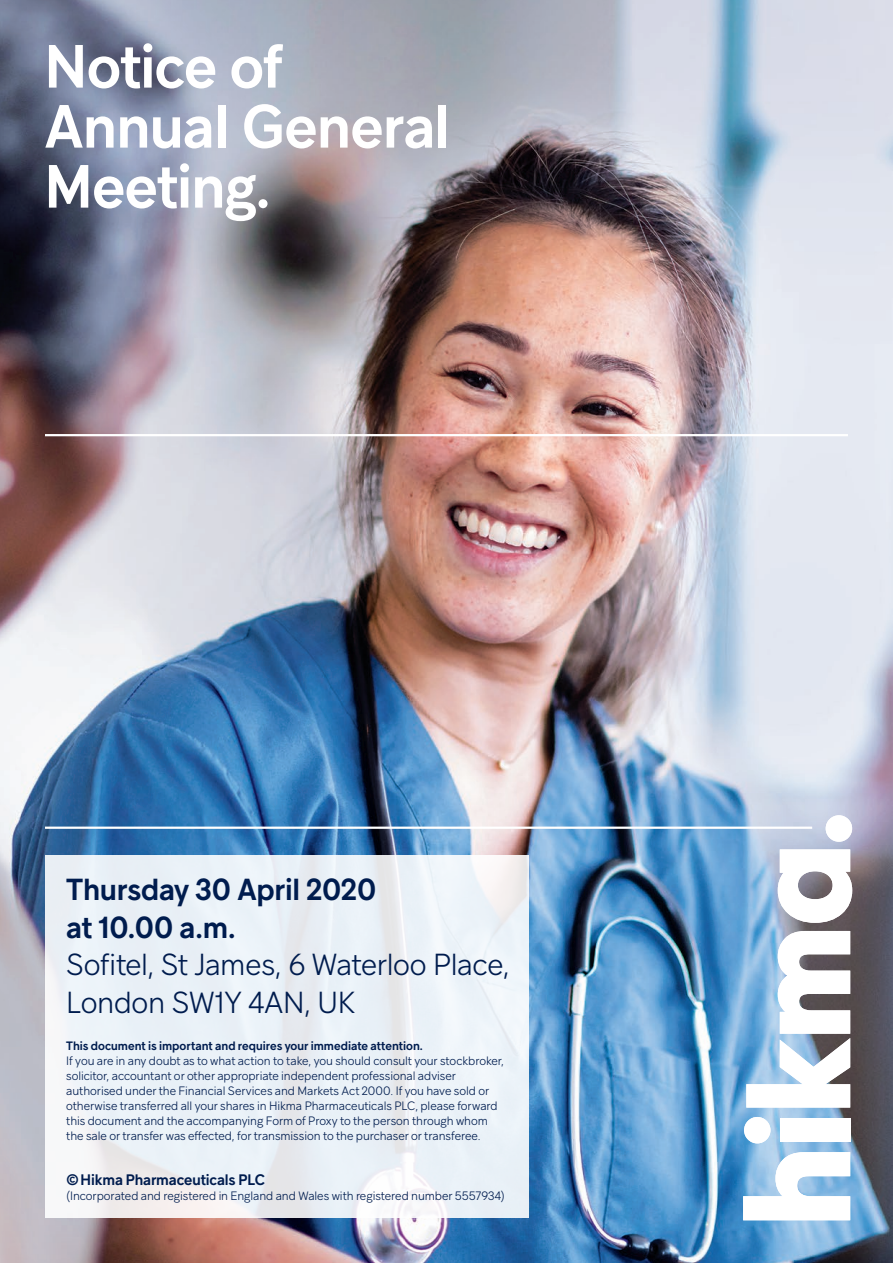
<style>
.page{position:relative;width:893px;height:1263px;background:#fff}
.page>*{position:absolute;margin:0;border:0;box-sizing:border-box;transform-origin:0 0}
.t1{font:600 60px/60px "Guillon";letter-spacing:-.01em;color:#fff}
.t2{font:300 30px/37.5px "Guillon";letter-spacing:-.015em;color:#001c4e}
.t3{font:600 30px/37.5px "Guillon";letter-spacing:-.005em;color:#001c4e}
.t4{font:600 15px "Guillon";letter-spacing:-.01em;color:#001c4e}
.t5{font:300 12px/15px "Guillon";letter-spacing:-.005em;color:#001c4e}
.t6{font:600 12px "Guillon";color:#001c4e}
</style>
<div class="page">
<img style="left:0;top:0;width:893px;height:1263px">
<svg style="left:45px;top:855px;width:483px;height:363px;fill:#ebf1f8"></svg>
<hr style="left:45px;top:434px;width:803px;height:2px;background:#fff">
<hr style="left:45px;top:826px;width:767px;height:3px;background:#fff">
<svg style="left:743px;top:1152px;width:107px;height:68px"></svg>
<div style="left:780px;top:1118px;width:70px;height:24px;background:#fff"></div>
<svg style="left:746px;top:931px;width:104px;height:176px"></svg>
<svg style="left:778px;top:849px;width:74px;height:74px"></svg>
<div style="left:744px;top:1117px;width:26px;height:26px;background:#fff;border-radius:50%"></div>
<div style="left:826px;top:815px;width:26px;height:27px;background:#fff;border-radius:50%"></div>
<h1 class="t1" style="left:45px;top:35px;width:407px">Notice of<br>Annual General<br>Meeting.</h1>
<h2 class="t3" style="left:66px;top:870px;width:311px">Thursday 30 April 2020 at 10.00 a.m.</h2>
<h2 class="t2" style="left:66px;top:945px;width:445px">Sofitel, St James, 6 Waterloo Place,<br>London SW1Y 4AN, UK</h2>
<p class="t6" style="left:66px;top:1038px;width:358px">This document is important and requires your immediate attention.</p>
<p class="t5" style="left:66px;top:1053px;width:439px">If you are in any doubt as to what action to take, you should consult your stockbroker, solicitor, accountant or other appropriate independent professional adviser authorised under the Financial Services and Markets Act 2000. If you have sold or otherwise transferred all your shares in Hikma Pharmaceuticals PLC, please forward this document and the accompanying Form of Proxy to the person through whom the sale or transfer was effected, for transmission to the purchaser or transferee.</p>
<p class="t4" style="left:66px;top:1170px;width:200px">©Hikma Pharmaceuticals PLC</p>
<p class="t5" style="left:66px;top:1188px;width:440px">(Incorporated and registered in England and Wales with registered number 5557934)</p>
</div>
